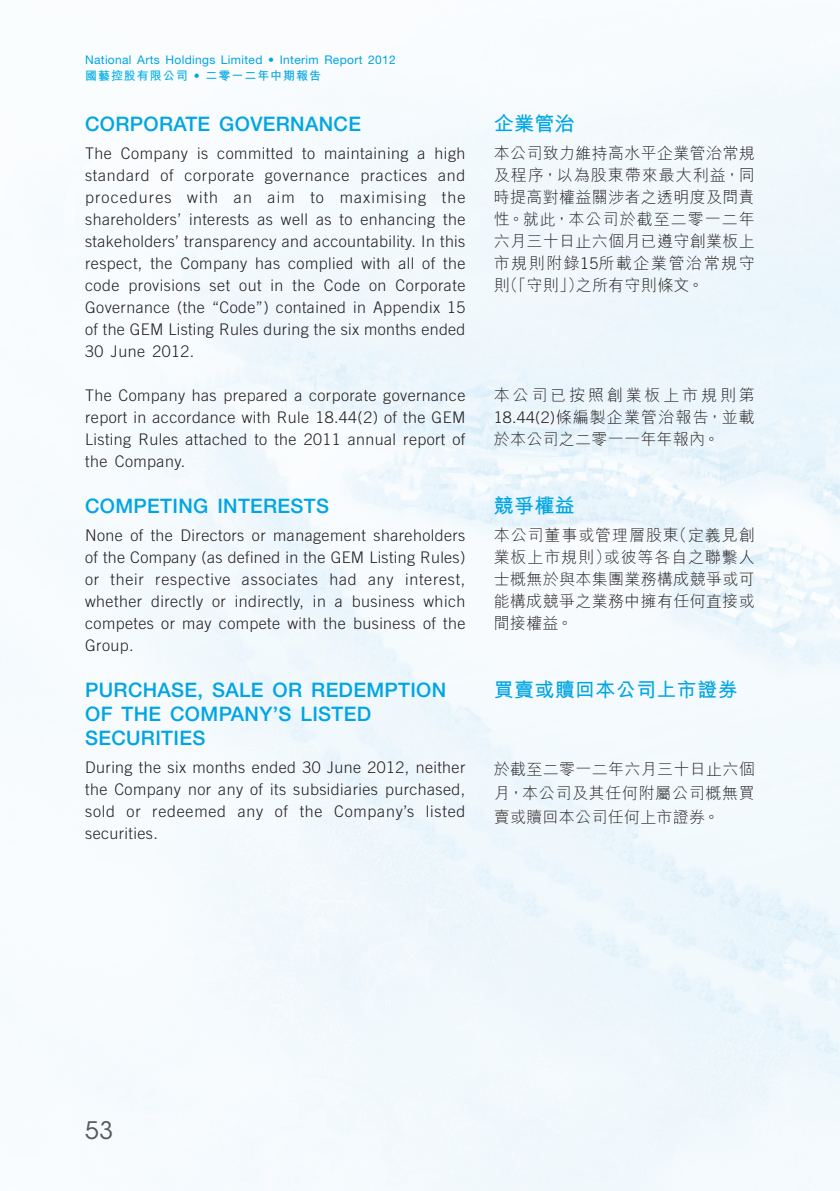
<style>
.page{position:relative;width:840px;height:1191px;background:#fff}
.page>*{position:absolute;margin:0;border:0;box-sizing:border-box;transform-origin:0 0}
.t1{font:24px "ITC Avant Garde Std";color:#57585a}
.t2{font:500 20px/24px "Helvetica Neue LT Std";letter-spacing:.015em;color:#00a5e3}
.t3{font:20px "M Hei HK Bold E Ten B5 H";letter-spacing:.015em;color:#00a5e3}
.t4{font:300 16px/22px "Trade Gothic LT Std";letter-spacing:.025em;color:#231f20;text-align:justify}
.t5{font:16px/22px "M Hei HK Light E Ten B5 H";letter-spacing:.02em;color:#231f20;text-align:justify}
.t6{font:12px "Helvetica Neue LT Std";letter-spacing:.025em;color:#00a5e3}
.t7{font:12px "M Hei HK Bold E Ten B5 H";letter-spacing:.075em;color:#00a5e3}
.s1{color:#00aee6}
.s2{font-family:"Helvetica Neue LT Std"}
.s3{font-family:"Trade Gothic LT Std";font-weight:300}
</style>
<div class="page">
<img style="left:839px;top:935px;width:1px;height:256px">
<p class="t6" style="left:85px;top:55px;width:312px">National Arts Holdings Limited • Interim Report 2012</p>
<p class="t7" style="left:85px;top:71px;width:237px"><span class="s1">國藝控股有限公司</span> <span class="s2">•</span> 二零一二年中期報告</p>
<p class="t2" style="left:85px;top:114px;width:277px">CORPORATE GOVERNANCE</p>
<p class="t4" style="left:85px;top:144px;width:381px">The Company is committed to maintaining a high standard of corporate governance practices and procedures with an aim to maximising the shareholders’ interests as well as to enhancing the stakeholders’ transparency and accountability. In this respect, the Company has complied with all of the code provisions set out in the Code on Corporate Governance (the “Code”) contained in Appendix 15 of the GEM Listing Rules during the six months ended 30 June 2012.</p>
<p class="t4" style="left:85px;top:386px;width:381px">The Company has prepared a corporate governance report in accordance with Rule 18.44(2) of the GEM Listing Rules attached to the 2011 annual report of the Company.</p>
<p class="t2" style="left:85px;top:496px;width:245px">COMPETING INTERESTS</p>
<p class="t4" style="left:85px;top:525px;width:381px">None of the Directors or management shareholders of the Company (as defined in the GEM Listing Rules) or their respective associates had any interest, whether directly or indirectly, in a business which competes or may compete with the business of the Group.</p>
<p class="t2" style="left:85px;top:679px;width:362px">PURCHASE, SALE OR REDEMPTION<br>OF THE COMPANY’S LISTED<br>SECURITIES</p>
<p class="t4" style="left:85px;top:757px;width:381px">During the six months ended 30 June 2012, neither the Company nor any of its subsidiaries purchased, sold or redeemed any of the Company’s listed securities.</p>
<p class="t3" style="left:493px;top:116px;width:83px">企業管治</p>
<p class="t5" style="left:493px;top:144px;width:262px">本公司致力維持高水平企業管治常規及程序，以為股東帶來最大利益，同時提高對權益關涉者之透明度及問責性。就此，本公司於截至二零一二年六月三十日止六個月已遵守創業板上市規則附錄<span class="s3">15</span>所載企業管治常規守則（「守則」）之所有守則條文。</p>
<p class="t5" style="left:493px;top:386px;width:262px">本公司已按照創業板上市規則第<span class="s3">18.44(2)</span>條編製企業管治報告，並載於本公司之二零一一年年報內。</p>
<p class="t3" style="left:493px;top:498px;width:83px">競爭權益</p>
<p class="t5" style="left:493px;top:526px;width:262px">本公司董事或管理層股東（定義見創業板上市規則）或彼等各自之聯繫人士概無於與本集團業務構成競爭或可能構成競爭之業務中擁有任何直接或間接權益。</p>
<p class="t3" style="left:493px;top:682px;width:245px">買賣或贖回本公司上市證券</p>
<p class="t5" style="left:493px;top:758px;width:262px;line-height:24px">於截至二零一二年六月三十日止六個月，本公司及其任何附屬公司概無買賣或贖回本公司任何上市證券。</p>
<h1 class="t1" style="left:85px;top:1117px;width:30px">53</h1>
</div>
